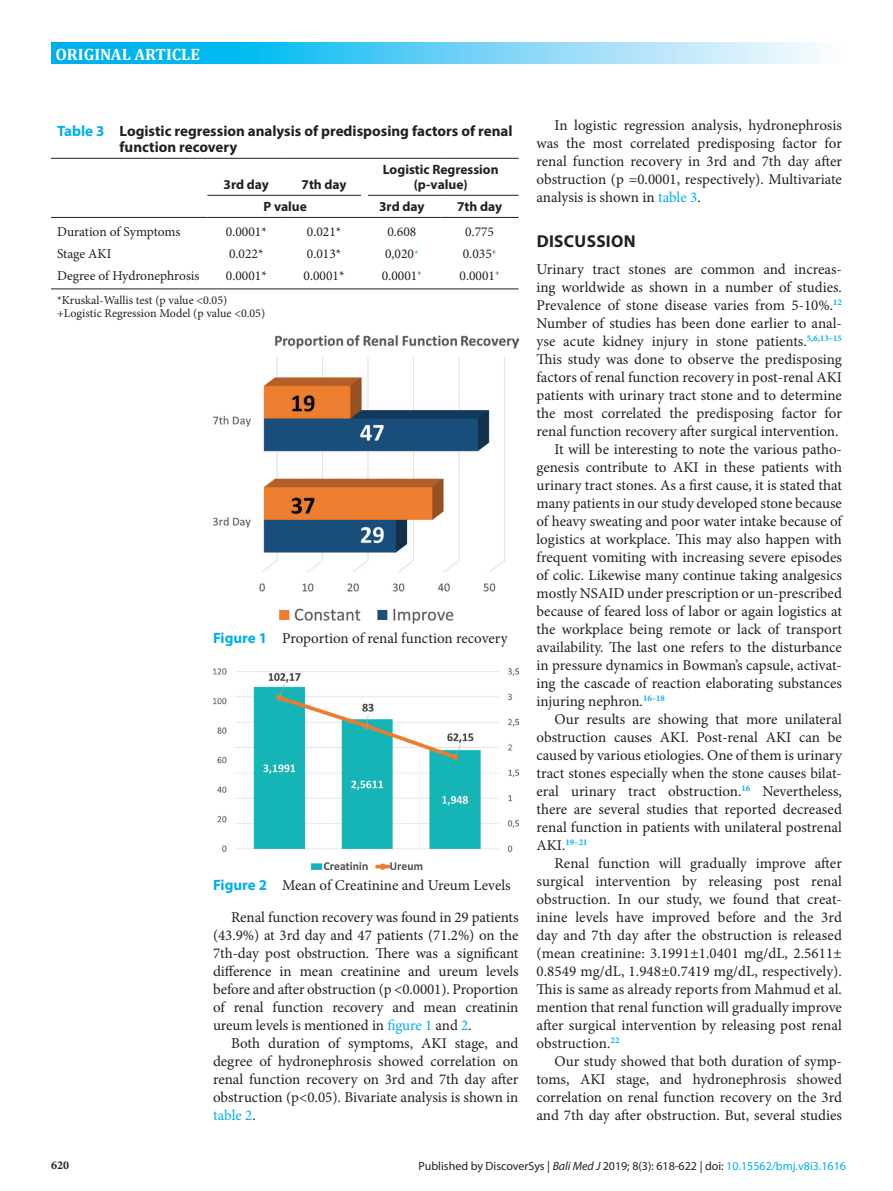
<style>
.page{position:relative;width:893px;height:1191px;background:#fff}
.page>*{position:absolute;margin:0;border:0;box-sizing:border-box;transform-origin:0 0}
.t1{font:700 17.25px "Myriad Pro";letter-spacing:.02em;color:#231f20}
.t2{font:700 16.5px "Cambria";color:#fff}
.t3{font:15px/18px "Minion Pro";color:#231f20;text-align:justify}
.t4{font:700 15px/16.5px "Myriad Pro";color:#231f20}
.t5{font:13.5px "Minion Pro";color:#231f20}
.t6{font:700 13.5px/14.9px "Myriad Pro";color:#231f20;text-align:center}
.t7{font:12px "Myriad Pro";color:#231f20}
.t8{font:12px/13.5px "Minion Pro";color:#231f20}
.t9{font:700 12px "Minion Pro";color:#231f20}
.t10{font:700 8.7px "Minion Pro";color:#00aeef}
.s1{color:#00aeef}
.s2{font-family:"Myriad Pro";font-weight:700;color:#00aeef}
.s3{font-weight:400;font-size:15px;color:#231f20}
.s4{font-style:italic}
</style>
<div class="page">
<svg style="left:51px;top:43px;width:770px;height:21px"></svg>
<hr style="left:207px;top:195px;width:78px;height:1px;background:#231f20">
<hr style="left:285px;top:195px;width:78px;height:1px;background:#231f20">
<hr style="left:363px;top:195px;width:78px;height:1px;background:#231f20">
<hr style="left:441px;top:195px;width:77px;height:1px;background:#231f20">
<hr style="left:51px;top:158px;width:156px;height:1px;background:#231f20">
<hr style="left:207px;top:158px;width:78px;height:1px;background:#231f20">
<hr style="left:285px;top:158px;width:78px;height:1px;background:#231f20">
<hr style="left:363px;top:158px;width:78px;height:1px;background:#231f20">
<hr style="left:441px;top:158px;width:77px;height:1px;background:#231f20">
<hr style="left:51px;top:217px;width:156px;height:1px;background:#231f20">
<hr style="left:207px;top:217px;width:78px;height:1px;background:#231f20">
<hr style="left:285px;top:217px;width:78px;height:1px;background:#231f20">
<hr style="left:363px;top:217px;width:78px;height:1px;background:#231f20">
<hr style="left:441px;top:217px;width:77px;height:1px;background:#231f20">
<hr style="left:51px;top:288px;width:156px;height:1px;background:#231f20">
<hr style="left:207px;top:288px;width:78px;height:1px;background:#231f20">
<hr style="left:285px;top:288px;width:78px;height:1px;background:#231f20">
<hr style="left:363px;top:288px;width:78px;height:1px;background:#231f20">
<hr style="left:441px;top:288px;width:77px;height:1px;background:#231f20">
<div style="left:361px;top:184px;width:6px;height:24px;background:#fff"></div>
<img style="left:213px;top:335px;width:305px;height:288px">
<img style="left:213px;top:668px;width:305px;height:201px">
<p class="t2" style="left:56px;top:42px;width:146px">ORIGINAL ARTICLE</p>
<p class="t4" style="left:120px;top:122px;width:394px;text-indent:-63px"><span class="s1">Table 3</span> Logistic regression analysis of predisposing factors of renal function recovery</p>
<p class="t6" style="left:224px;top:177px;width:47px">3rd day</p>
<p class="t6" style="left:301px;top:177px;width:47px">7th day</p>
<p class="t6" style="left:383px;top:162px;width:117px">Logistic Regression (p-value)</p>
<p class="t6" style="left:263px;top:199px;width:45px">P value</p>
<p class="t6" style="left:379px;top:199px;width:47px">3rd day</p>
<p class="t6" style="left:457px;top:199px;width:47px">7th day</p>
<p class="t5" style="left:57px;top:223px;width:125px">Duration of Symptoms</p>
<p class="t5" style="left:226px;top:223px;width:42px">0.0001*</p>
<p class="t5" style="left:307px;top:223px;width:36px">0.021*</p>
<p class="t5" style="left:387px;top:223px;width:30px">0.608</p>
<p class="t5" style="left:465px;top:223px;width:30px">0.775</p>
<p class="t5" style="left:57px;top:245px;width:56px">Stage AKI</p>
<p class="t5" style="left:229px;top:245px;width:36px">0.022*</p>
<p class="t5" style="left:307px;top:245px;width:36px">0.013*</p>
<p class="t5" style="left:385px;top:245px;width:35px">0,020<sup>+</sup></p>
<p class="t5" style="left:463px;top:245px;width:35px">0.035<sup>+</sup></p>
<p class="t5" style="left:57px;top:266px;width:144px">Degree of Hydronephrosis</p>
<p class="t5" style="left:226px;top:266px;width:42px">0.0001*</p>
<p class="t5" style="left:304px;top:266px;width:42px">0.0001*</p>
<p class="t5" style="left:382px;top:266px;width:42px">0.0001<sup>+</sup></p>
<p class="t5" style="left:460px;top:266px;width:42px">0.0001<sup>+</sup></p>
<p class="t8" style="left:57px;top:293px;width:210px">*Kruskal-Wallis test (p value &lt;0.05) +Logistic Regression Model (p value &lt;0.05)</p>
<p class="t3" style="left:213px;top:630px;width:296px"><span class="s2">Figure 1</span> Proportion of renal function recovery</p>
<p class="t3" style="left:213px;top:876px;width:299px"><span class="s2">Figure 2</span> Mean of Creatinine and Ureum Levels</p>
<p class="t3" style="left:213px;top:908px;width:307px;text-indent:18px">Renal function recovery was found in 29 patients (43.9%) at 3rd day and 47 patients (71.2%) on the 7th-day post obstruction. There was a significant difference in mean creatinine and ureum levels before and after obstruction (p &lt;0.0001). Proportion of renal function recovery and mean creatinin ureum levels is mentioned in <span class="s1">figure 1</span> and <span class="s1">2</span>.</p>
<p class="t3" style="left:213px;top:1034px;width:307px;text-indent:18px">Both duration of symptoms, AKI stage, and degree of hydronephrosis showed correlation on renal function recovery on 3rd and 7th day after obstruction (p&lt;0.05). Bivariate analysis is shown in <span class="s1">table 2</span>.</p>
<p class="t3" style="left:536px;top:116px;width:307px;text-indent:18px">In logistic regression analysis, hydronephrosis was the most correlated predisposing factor for renal function recovery in 3rd and 7th day after obstruction (p =0.0001, respectively). Multivariate analysis is shown in <span class="s1">table 3</span>.</p>
<p class="t1" style="left:537px;top:229px;width:101px">DISCUSSION</p>
<p class="t3" style="left:536px;top:260px;width:307px">Urinary tract stones are common and increas-</p>
<p class="t3" style="left:536px;top:278px;width:307px">ing worldwide as shown in a number of studies.</p>
<p class="t3" style="left:536px;top:296px;width:307px">Prevalence of stone disease varies from 5-10%.<sup>12</sup></p>
<p class="t3" style="left:536px;top:314px;width:307px">Number of studies has been done earlier to anal-</p>
<p class="t3" style="left:536px;top:332px;width:307px">yse acute kidney injury in stone patients.<sup>5,6,13–15</sup></p>
<p class="t3" style="left:536px;top:350px;width:307px">This study was done to observe the predisposing</p>
<p class="t3" style="left:536px;top:368px;width:307px">factors of renal function recovery in post-renal AKI</p>
<p class="t3" style="left:536px;top:386px;width:307px">patients with urinary tract stone and to determine</p>
<p class="t3" style="left:536px;top:404px;width:307px">the most correlated the predisposing factor for</p>
<p class="t3" style="left:536px;top:422px;width:303px">renal function recovery after surgical intervention.</p>
<p class="t3" style="left:554px;top:440px;width:289px">It will be interesting to note the various patho-</p>
<p class="t3" style="left:536px;top:458px;width:307px">genesis contribute to AKI in these patients with</p>
<p class="t3" style="left:536px;top:476px;width:307px">urinary tract stones. As a first cause, it is stated that</p>
<p class="t3" style="left:536px;top:494px;width:307px">many patients in our study developed stone because</p>
<p class="t3" style="left:536px;top:512px;width:307px">of heavy sweating and poor water intake because of</p>
<p class="t3" style="left:536px;top:530px;width:307px">logistics at workplace. This may also happen with</p>
<p class="t3" style="left:536px;top:548px;width:307px">frequent vomiting with increasing severe episodes</p>
<p class="t3" style="left:536px;top:566px;width:307px">of colic. Likewise many continue taking analgesics</p>
<p class="t3" style="left:536px;top:584px;width:307px">mostly NSAID under prescription or un-prescribed</p>
<p class="t3" style="left:536px;top:602px;width:307px">because of feared loss of labor or again logistics at</p>
<p class="t3" style="left:536px;top:620px;width:307px">the workplace being remote or lack of transport</p>
<p class="t3" style="left:536px;top:638px;width:307px">availability. The last one refers to the disturbance</p>
<p class="t3" style="left:536px;top:656px;width:307px">in pressure dynamics in Bowman’s capsule, activat-</p>
<p class="t3" style="left:536px;top:674px;width:307px">ing the cascade of reaction elaborating substances</p>
<p class="t3" style="left:536px;top:692px;width:130px">injuring nephron.<sup>16–18</sup></p>
<p class="t3" style="left:554px;top:710px;width:289px">Our results are showing that more unilateral</p>
<p class="t3" style="left:536px;top:728px;width:307px">obstruction causes AKI. Post-renal AKI can be</p>
<p class="t3" style="left:536px;top:746px;width:307px">caused by various etiologies. One of them is urinary</p>
<p class="t3" style="left:536px;top:764px;width:307px">tract stones especially when the stone causes bilat-</p>
<p class="t3" style="left:536px;top:782px;width:307px">eral urinary tract obstruction.<sup>16</sup> Nevertheless,</p>
<p class="t3" style="left:536px;top:800px;width:307px">there are several studies that reported decreased</p>
<p class="t3" style="left:536px;top:818px;width:307px">renal function in patients with unilateral postrenal</p>
<p class="t10" style="left:536px;top:836px;width:52px"><span class="s3">AKI.</span>19–21</p>
<p class="t3" style="left:536px;top:854px;width:307px;text-indent:18px">Renal function will gradually improve after surgical intervention by releasing post renal obstruction. In our study, we found that creat&shy;inine levels have improved before and the 3rd day and 7th day after the obstruction is released (mean creatinine: 3.1991±1.0401 mg/dL, 2.5611± 0.8549 mg/dL, 1.948±0.7419 mg/dL, respectively).<br>This is same as already reports from Mahmud et al. mention that renal function will gradually improve after surgical intervention by releasing post renal obstruction.<sup>22</sup></p>
<p class="t3" style="left:536px;top:1052px;width:307px;text-indent:18px">Our study showed that both duration of symp&shy;toms, AKI stage, and hydronephrosis showed correlation on renal function recovery on the 3rd and 7th day after obstruction. But, several studies</p>
<p class="t9" style="left:51px;top:1157px;width:19px">620</p>
<p class="t7" style="left:419px;top:1158px;width:429px">Published by DiscoverSys | <span class="s4">Bali Med J</span> 2019; 8(3): 618-622 | doi: <span class="s1">10.15562/bmj.v8i3.1616</span></p>
</div>
